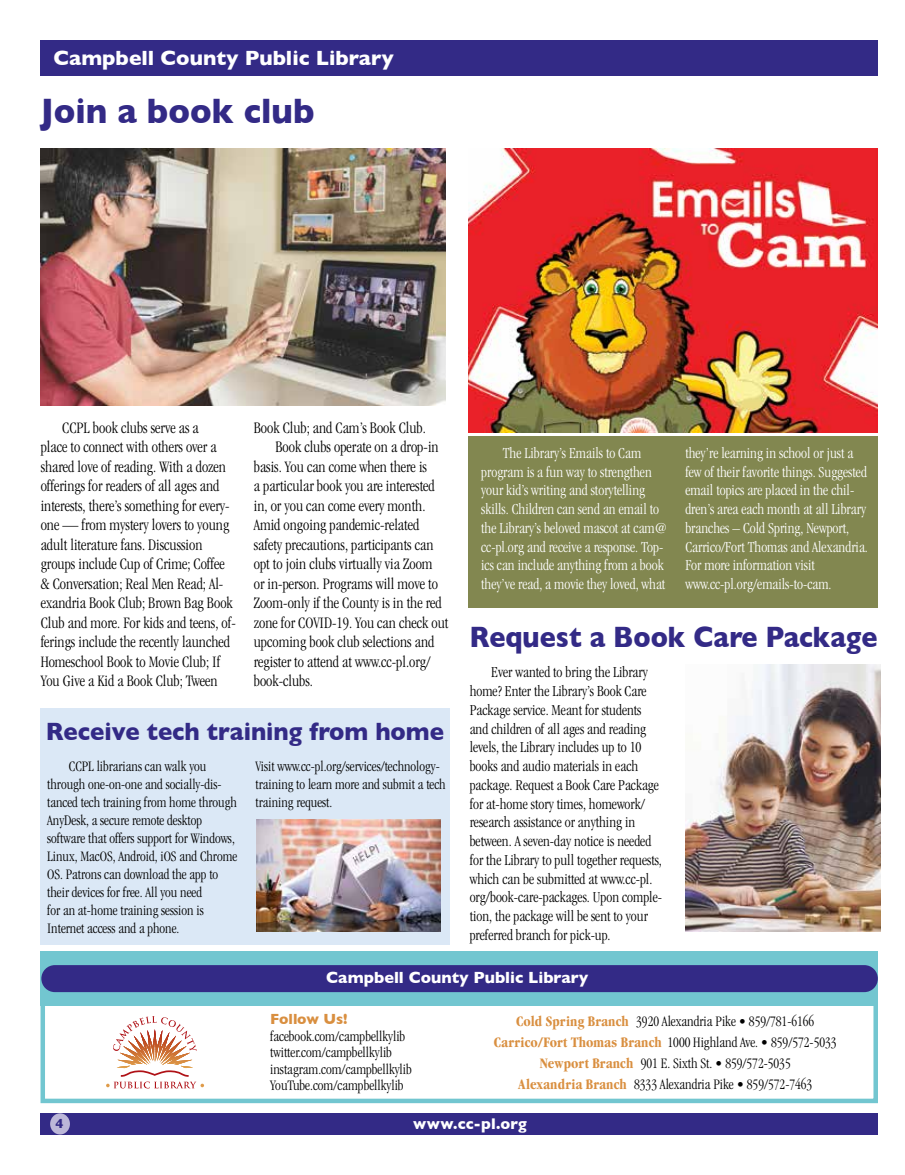
<style>
.page{position:relative;width:905px;height:1175px;background:#fff}
.page>*{position:absolute;margin:0;border:0;box-sizing:border-box;transform-origin:0 0}
.t1{font:700 36px "Gill Sans";color:#332a86;scale:.94 1}
.t2{font:700 30px "Gill Sans";color:#332a86;scale:.9 1}
.t3{font:700 25.5px "Gill Sans";color:#332a86;scale:.94 1}
.t4{font:700 21px "Gill Sans";color:#fff}
.t5{font:300 condensed 16.5px/19.5px "Garamond";color:#000}
.t6{font:700 16.5px "Gill Sans";color:#fff}
.t7{font:300 condensed 15.75px/18.8px "Garamond";color:#fff}
.t8{font:300 condensed 15.75px/18.8px "Garamond";color:#000}
.t9{font:700 15.75px "Gill Sans";letter-spacing:.01em;color:#fff}
.t10{font:300 condensed 15px/18px "Garamond";color:#000}
.t11{font:700 15px "Gill Sans";letter-spacing:-.005em;color:#d98f40}
.t12{font:700 13.5px "Gill Sans";color:#332a86}
.s1{font-weight:700;color:#d98f40}
</style>
<div class="page">
<div style="left:40px;top:708px;width:410px;height:237px;background:#dbe8f6"></div>
<div style="left:40px;top:41px;width:838px;height:35px;background:#332a86"></div>
<div style="left:40px;top:1113px;width:838px;height:21px;background:#332a86"></div>
<div style="left:50px;top:1113px;width:20px;height:21px;background:#bcb7d8;border-radius:50%"></div>
<div style="left:40px;top:975px;width:838px;height:128px;background:#fff;border:4px solid #72c6d0"></div>
<div style="left:40px;top:951px;width:838px;height:54px;background:#72c6d0"></div>
<div style="left:41px;top:965px;width:836px;height:27px;background:#332a86;border-radius:14px"></div>
<img style="left:685px;top:664px;width:195px;height:268px">
<img style="left:40px;top:148px;width:406px;height:257px">
<hr style="left:117px;top:1061px;width:76px;height:1px;background:#d98d41">
<hr style="left:117px;top:1062px;width:76px;height:1px;background:#da9042">
<hr style="left:117px;top:1063px;width:76px;height:1px;background:#dc9445">
<hr style="left:117px;top:1064px;width:76px;height:1px;background:#dd9746">
<hr style="left:117px;top:1065px;width:76px;height:1px;background:#de9a48">
<hr style="left:117px;top:1066px;width:76px;height:1px;background:#e09e4a">
<hr style="left:117px;top:1067px;width:76px;height:1px;background:#e1a24d">
<hr style="left:117px;top:1068px;width:76px;height:1px;background:#e2a34d">
<hr style="left:117px;top:1051px;width:75px;height:1px;background:#cb6c2f">
<hr style="left:117px;top:1052px;width:75px;height:1px;background:#cd6e31">
<hr style="left:117px;top:1053px;width:75px;height:1px;background:#ce7232">
<hr style="left:117px;top:1054px;width:75px;height:1px;background:#cf7534">
<hr style="left:117px;top:1055px;width:75px;height:1px;background:#d17836">
<hr style="left:117px;top:1056px;width:75px;height:1px;background:#d27c37">
<hr style="left:117px;top:1057px;width:75px;height:1px;background:#d37f39">
<hr style="left:117px;top:1058px;width:75px;height:1px;background:#d5823b">
<hr style="left:117px;top:1059px;width:75px;height:1px;background:#d6863d">
<hr style="left:117px;top:1060px;width:75px;height:1px;background:#d7893e">
<svg style="left:113px;top:1016px;width:84px;height:35px"></svg>
<svg style="left:106px;top:1070px;width:98px;height:18px"></svg>
<img style="left:256px;top:819px;width:184px;height:113px">
<img style="left:468px;top:148px;width:410px;height:284px">
<div style="left:468px;top:436px;width:410px;height:172px;background:#828750"></div>
<p class="t4" style="left:54px;top:42px;width:342px">Campbell County Public Library</p>
<h1 class="t1" style="left:40px;top:83px;width:293px">Join a book club</h1>
<p class="t5" style="left:41px;top:417px;width:197px;text-indent:22px">CCPL book clubs serve as a<br>place to connect with others over a shared love of reading. With a dozen offerings for readers of all ages and interests, there’s something for every&shy;one — from mystery lovers to young adult literature fans. Discussion groups include Cup of Crime; Coffee &amp; Conversation; Real Men Read; Al&shy;exandria Book Club; Brown Bag Book Club and more. For kids and teens, of&shy;ferings include the recently launched Homeschool Book to Movie Club; If You Give a Kid a Book Club; Tween</p>
<p class="t5" style="left:254px;top:417px;width:173px">Book Club; and Cam’s Book Club.</p>
<p class="t5" style="left:275px;top:437px;width:165px">Book clubs operate on a drop-in</p>
<p class="t5" style="left:254px;top:456px;width:175px">basis. You can come when there is</p>
<p class="t5" style="left:254px;top:476px;width:182px">a particular book you are interested</p>
<p class="t5" style="left:254px;top:495px;width:173px">in, or you can come every month.</p>
<p class="t5" style="left:254px;top:515px;width:167px">Amid ongoing pandemic-related</p>
<p class="t5" style="left:254px;top:534px;width:181px">safety precautions, participants can</p>
<p class="t5" style="left:254px;top:554px;width:180px">opt to join clubs virtually via Zoom</p>
<p class="t5" style="left:254px;top:573px;width:186px">or in-person. Programs will move to</p>
<p class="t5" style="left:254px;top:593px;width:189px">Zoom-only if the County is in the red</p>
<p class="t5" style="left:254px;top:612px;width:196px">zone for COVID-19. You can check out</p>
<p class="t5" style="left:254px;top:632px;width:182px">upcoming book club selections and</p>
<p class="t5" style="left:254px;top:652px;width:178px">register to attend at www.cc-pl.org/</p>
<p class="t5" style="left:254px;top:671px;width:61px">book-clubs.</p>
<h3 class="t3" style="left:46px;top:711px;width:425px">Receive tech training from home</h3>
<p class="t10" style="left:47px;top:757px;width:191px;text-indent:22px">CCPL librarians can walk you through one-on-one and socially-dis&shy;tanced tech training from home through AnyDesk, a secure remote desktop software that offers support for Windows, Linux, MacOS, Android, iOS and Chrome OS. Patrons can download the app to their devices for free. All you need<br>for an at-home training session is Internet access and a phone.</p>
<p class="t10" style="left:255px;top:757px;width:192px">Visit www.cc-pl.org/services/technology&shy;training to learn more and submit a tech training request.</p>
<p class="t7" style="left:481px;top:443px;width:187px;text-indent:22px">The Library’s Emails to Cam program is a fun way to strengthen your kid’s writing and storytelling skills. Children can send an email to the Library’s beloved mascot at cam@ cc-pl.org and receive a response. Top&shy;ics can include anything from a book they’ve read, a movie they loved, what</p>
<p class="t7" style="left:685px;top:443px;width:184px">they’re learning in school or just a few of their favorite things. Suggested email topics are placed in the chil&shy;dren’s area each month at all Library branches – Cold Spring, Newport, Carrico/Fort Thomas and Alexandria.<br>For more information visit www.cc-pl.org/emails-to-cam.</p>
<h2 class="t2" style="left:469px;top:613px;width:455px">Request a Book Care Package</h2>
<p class="t8" style="left:469px;top:663px;width:194px;text-indent:22px">Ever wanted to bring the Library home? Enter the Library’s Book Care Package service. Meant for students and children of all ages and reading levels, the Library includes up to 10 books and audio materials in each package. Request a Book Care Package for at-home story times, homework/ research assistance or anything in between. A seven-day notice is needed for the Library to pull together requests, which can be submitted at www.cc-pl. org/book-care-packages. Upon comple&shy;tion, the package will be sent to your preferred branch for pick-up.</p>
<p class="t6" style="left:326px;top:964px;width:263px">Campbell County Public Library</p>
<p class="t11" style="left:270px;top:1007px;width:79px">Follow Us!</p>
<p class="t10" style="left:270px;top:1028px;width:143px;line-height:16.5px">facebook.com/campbellkylib twitter.com/campbellkylib instagram.com/campbellkylib<br>YouTube.com/campbellkylib</p>
<p class="t10" style="left:494px;top:1010px;width:344px;line-height:21px;text-align:center"><span class="s1">Cold Spring Branch</span> 3920 Alexandria Pike • 859/781-6166<br><span class="s1">Carrico/Fort Thomas Branch</span> 1000 Highland Ave. • 859/572-5033<br><span class="s1">Newport Branch</span> 901 E. Sixth St. • 859/572-5035<br><span class="s1">Alexandria Branch</span> 8333 Alexandria Pike • 859/572-7463</p>
<p class="t12" style="left:55px;top:1112px;width:10px">4</p>
<p class="t9" style="left:413px;top:1110px;width:115px">www.cc-pl.org</p>
</div>
